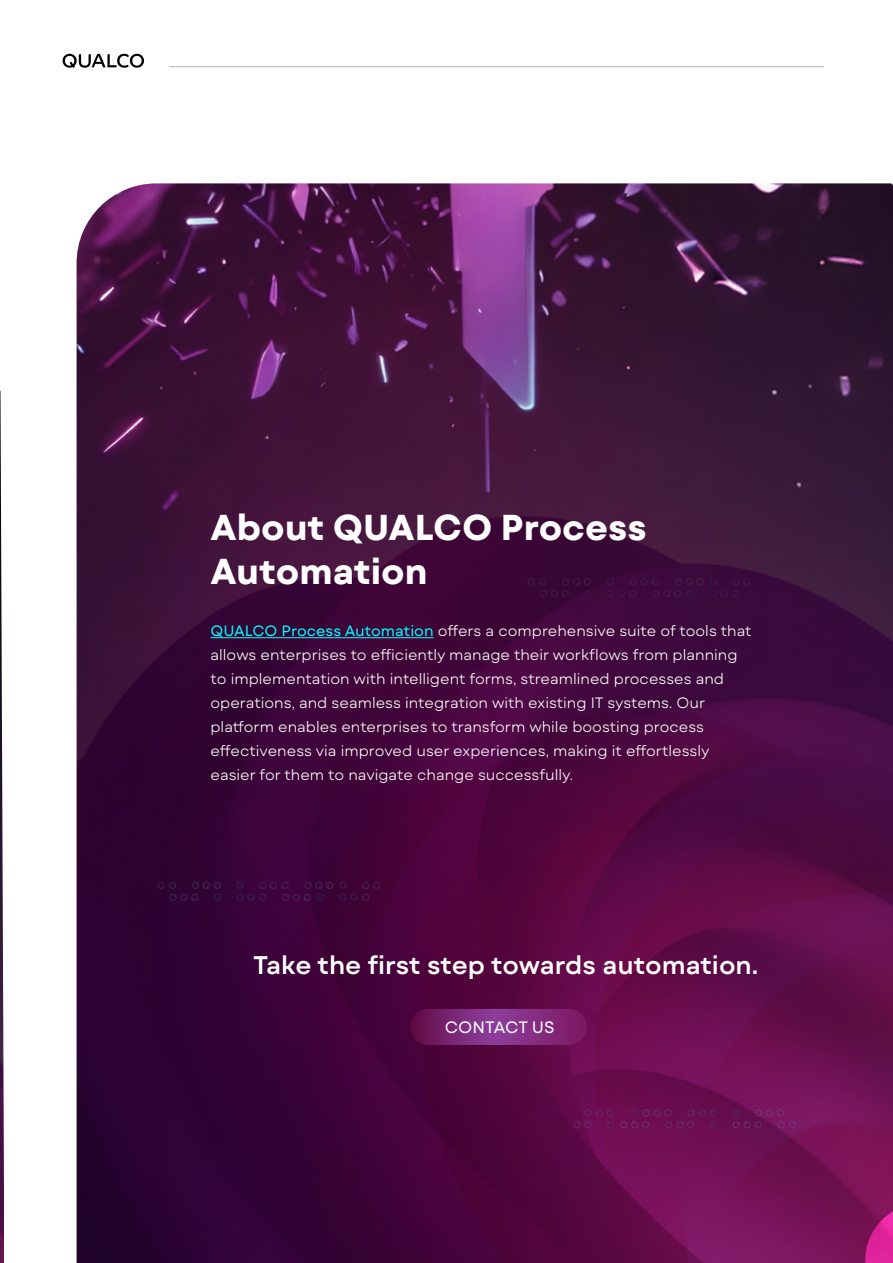
<style>
.page{position:relative;width:893px;height:1263px;background:#fff}
.page>*{position:absolute;margin:0;border:0;box-sizing:border-box;transform-origin:0 0}
.t1{font:700 36px/43.2px "Mont Blanc";color:#fff}
.t2{font:600 25.5px "Mont Blanc";color:#fff}
.t3{font:16.5px "Mont Blanc";color:#fff}
.t4{font:300 15px/24px "Mont Blanc";color:#fff}
.s1{font-weight:400;color:#0ff}
</style>
<div class="page">
<img style="left:0;top:391px;width:4px;height:872px">
<img style="left:77px;top:183px;width:816px;height:1080px">
<hr style="left:210px;top:637px;width:224px;height:1px;background:#0ff">
<svg style="left:865px;top:1203px;width:28px;height:60px;background:#ba1d81"></svg>
<svg style="left:410px;top:1009px;width:177px;height:36px;background:#7e2879"></svg>
<svg style="left:733px;top:1109px;width:63px;height:19px"></svg>
<svg style="left:573px;top:1109px;width:41px;height:20px"></svg>
<svg style="left:620px;top:1109px;width:97px;height:20px;background:#6a1152"></svg>
<svg style="left:157px;top:882px;width:64px;height:19px"></svg>
<svg style="left:339px;top:881px;width:41px;height:20px"></svg>
<svg style="left:236px;top:881px;width:97px;height:20px;background:#3c073f"></svg>
<svg style="left:527px;top:578px;width:64px;height:19px"></svg>
<svg style="left:710px;top:578px;width:40px;height:19px"></svg>
<svg style="left:607px;top:578px;width:97px;height:19px;background:#3e0c3e"></svg>
<hr style="left:169px;top:66px;width:655px;height:1px;background:#b3b2b2">
<svg style="left:63px;top:54px;width:81px;height:14px"></svg>
<p class="t1" style="left:210px;top:507px;width:438px">About QUALCO Process<br>Automation</p>
<p class="t4" style="left:210px;top:619px;width:543px"><span class="s1">QUALCO Process Automation</span> offers a comprehensive suite of tools that allows enterprises to efficiently manage their workflows from planning to implementation with intelligent forms, streamlined processes and operations, and seamless integration with existing IT systems. Our platform enables enterprises to transform while boosting process effectiveness via improved user experiences, making it effortlessly easier for them to navigate change successfully.</p>
<p class="t2" style="left:253px;top:949px;width:507px">Take the first step towards automation.</p>
<p class="t3" style="left:445px;top:1016px;width:111px">CONTACT US</p>
</div>
